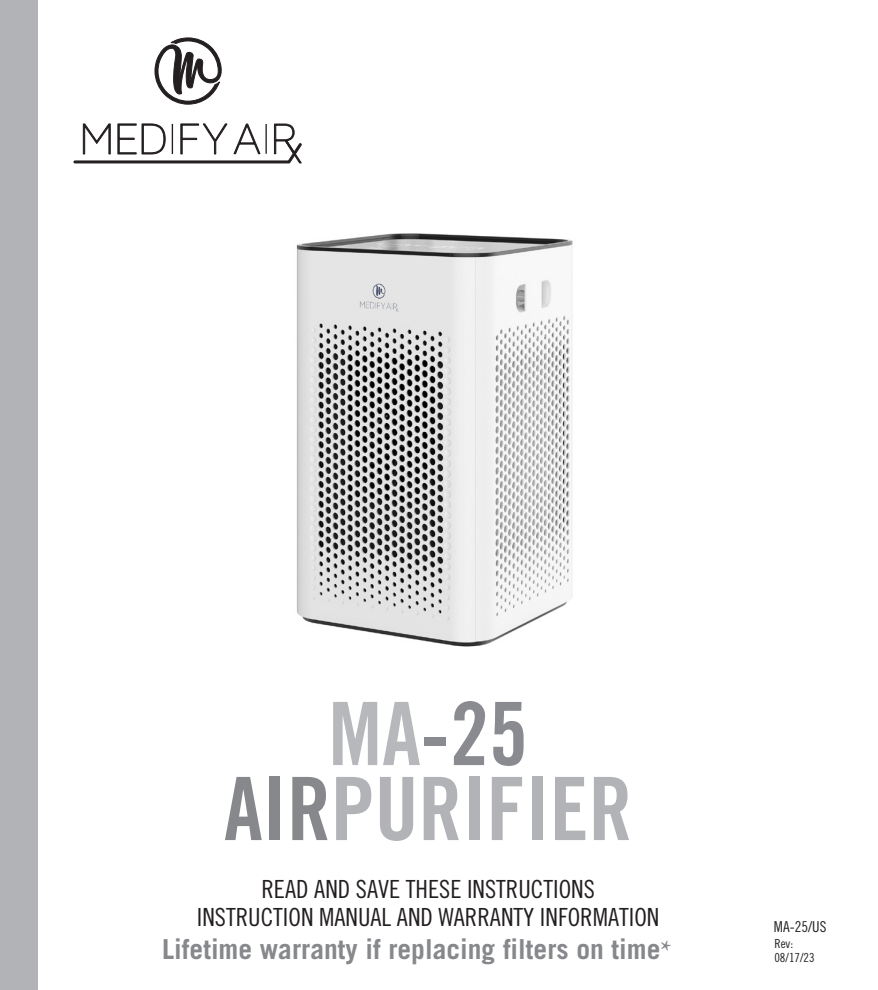
<style>
.page{position:relative;width:878px;height:990px;background:#fff}
.page>*{position:absolute;margin:0;border:0;box-sizing:border-box;transform-origin:0 0}
.t1{font:87.5px/75px "Trade Gothic Bold Cond Twenty";color:#b2b3b7;text-align:center}
.t2{font:700 27.5px "Trade Gothic";color:#86888b}
.t3{font:25px/28.2px "Trade Gothic LT Std Cn 18";color:#231f20;text-align:center}
.t4{font:15px "Trade Gothic LT Std Cn 18";color:#231f20}
.t5{font:12.5px/14.2px "Trade Gothic LT Std Cn 18";color:#231f20}
.s1{color:#b6b8bb}
.s2{color:#8a8b90}
.s3{color:#86888b}
.s4{font-family:"Minion Pro"}
</style>
<div class="page">
<div style="left:0;top:0;width:37px;height:990px;background:#b2b3b7"></div>
<svg style="left:155px;top:38px;width:66px;height:66px"></svg>
<svg style="left:74px;top:124px;width:227px;height:39px"></svg>
<img style="left:296px;top:233px;width:277px;height:414px">
<p class="t1" style="left:224px;top:696px;width:410px"><span class="s1">MA</span><span class="s2">-25<br></span><span class="s3">AIR</span>PURIFIER</p>
<p class="t3" style="left:197px;top:875px;width:464px">READ AND SAVE THESE INSTRUCTIONS<br>INSTRUCTION MANUAL AND WARRANTY INFORMATION</p>
<p class="t2" style="left:162px;top:932px;width:511px">Lifetime warranty if replacing filters on time<span class="s4">*</span></p>
<p class="t4" style="left:774px;top:918px;width:54px">MA-25/US</p>
<p class="t5" style="left:774px;top:936px;width:42px">Rev:<br>08/17/23</p>
</div>
